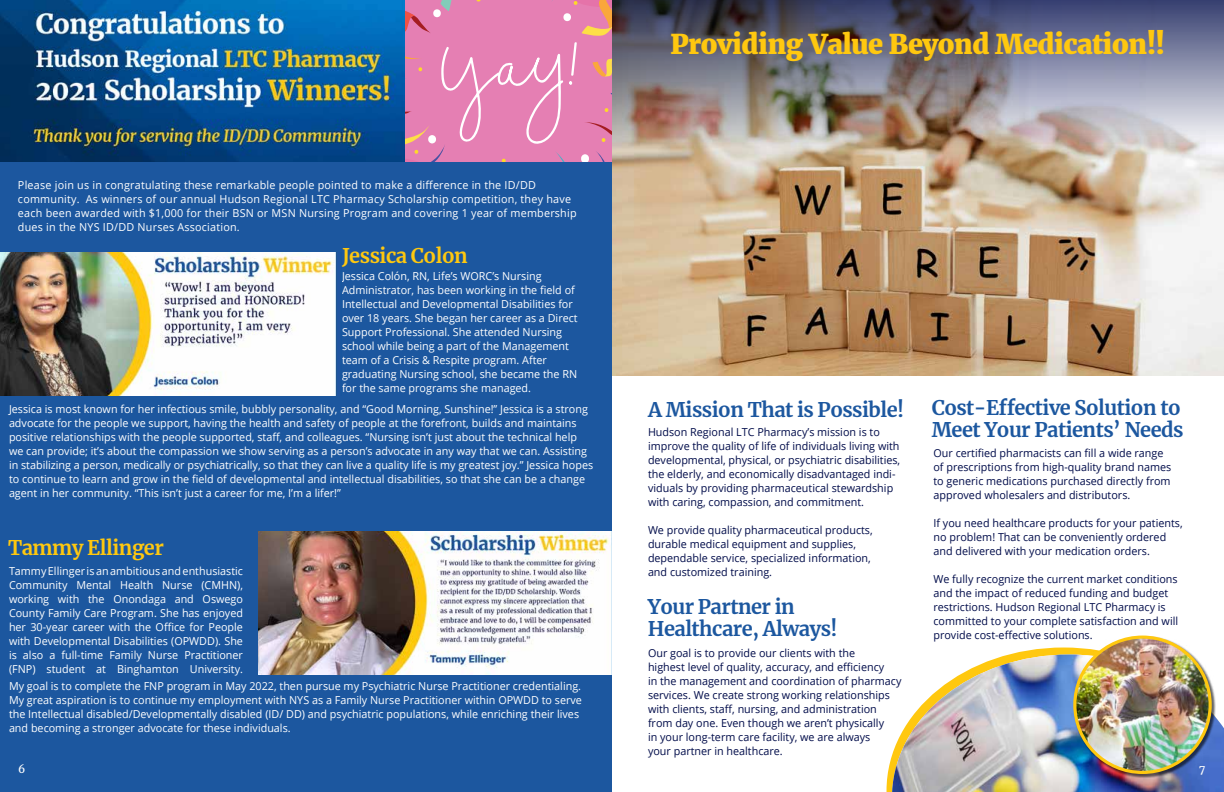
<style>
.page{position:relative;width:1224px;height:792px;background:#fff}
.page>*{position:absolute;margin:0;border:0;box-sizing:border-box;transform-origin:0 0}
.t1{font:800 27px "Merriweather";letter-spacing:-.02em;color:#ffc80f}
.t2{font:700 20px/22px "Merriweather";letter-spacing:-.025em;color:#1c579f}
.t3{font:700 20px "Merriweather";letter-spacing:-.025em;color:#ffc80f}
.t4{font:11px/14px "Open Sans";color:#fff}
.t5{font:11px/14px "Open Sans";color:#000c4a}
.t6{font:11px/14px "Open Sans";letter-spacing:.02em;color:#fff}
.t7{font:11px "Merriweather";color:#fff}
</style>
<div class="page">
<div style="left:0;top:0;width:612px;height:792px;background:#1c579f"></div>
<img style="left:612px;top:176px;width:612px;height:200px">
<img style="left:612px;top:0;width:612px;height:176px">
<svg style="left:887px;top:648px;width:187px;height:144px"></svg>
<img style="left:892px;top:655px;width:332px;height:137px">
<div style="left:1074px;top:636px;width:142px;height:142px;background:#000;opacity:.61"></div>
<img style="left:1075px;top:637px;width:135px;height:135px;border-radius:68px">
<div style="left:1073px;top:636px;width:139px;height:138px;border:3px solid #ffc80f;border-radius:50%"></div>
<img style="left:0;top:0;width:405px;height:162px">
<svg style="left:405px;top:0;width:207px;height:162px;background:#e585b3"></svg>
<img style="left:0;top:252px;width:337px;height:144px">
<img style="left:258px;top:531px;width:354px;height:144px">
<p class="t6" style="left:18px;top:178px;width:560px">Please join us in congratulating these remarkable people pointed to make a difference in the ID/DD community. As winners of our annual Hudson Regional LTC Pharmacy Scholarship competition, they have each been awarded with $1,000 for their BSN or MSN Nursing Program and covering 1 year of membership dues in the NYS ID/DD Nurses Association.</p>
<h2 class="t3" style="left:342px;top:242px;width:127px">Jessica Colon</h2>
<p class="t4" style="left:342px;top:269px;width:237px">Jessica Colón, RN, Life’s WORC’s Nursing Administrator, has been working in the field of Intellectual and Developmental Disabilities for over 18 years. She began her career as a Direct Support Professional. She attended Nursing school while being a part of the Management team of a Crisis &amp; Respite program. After graduating Nursing school, she became the RN for the same programs she managed.</p>
<p class="t4" style="left:9px;top:402px;width:586px">Jessica is most known for her infectious smile, bubbly personality, and “Good Morning, Sunshine!” Jessica is a strong advocate for the people we support, having the health and safety of people at the forefront, builds and maintains positive relationships with the people supported, staff, and colleagues. “Nursing isn’t just about the technical help we can provide; it’s about the compassion we show serving as a person’s advocate in any way that we can. Assisting in stabilizing a person, medically or psychiatrically, so that they can live a quality life is my greatest joy.” Jessica hopes to continue to learn and grow in the field of developmental and intellectual disabilities, so that she can be a change agent in her community. “This isn’t just a career for me, I’m a lifer!”</p>
<h2 class="t3" style="left:8px;top:534px;width:157px">Tammy Ellinger</h2>
<p class="t4" style="left:9px;top:564px;width:236px;text-align:justify">Tammy Ellinger is an ambitious and enthusiastic Community Mental Health Nurse (CMHN), working with the Onondaga and Oswego County Family Care Program. She has enjoyed her 30-year career with the Office for People with Developmental Disabilities (OPWDD). She is also a full-time Family Nurse Practitioner (FNP) student at Binghamton University.</p>
<p class="t4" style="left:9px;top:679px;width:574px">My goal is to complete the FNP program in May 2022, then pursue my Psychiatric Nurse Practitioner credentialing.<br>My great aspiration is to continue my employment with NYS as a Family Nurse Practitioner within OPWDD to serve the Intellectual disabled/Developmentally disabled (ID/ DD) and psychiatric populations, while enriching their lives and becoming a stronger advocate for these individuals.</p>
<h1 class="t1" style="left:671px;top:27px;width:496px">Providing Value Beyond Medication!!</h1>
<h2 class="t2" style="left:648px;top:398px;width:258px">A Mission That is Possible!</h2>
<p class="t5" style="left:648px;top:425px;width:254px">Hudson Regional LTC Pharmacy’s mission is to improve the quality of life of individuals living with developmental, physical, or psychiatric disabilities, the elderly, and economically disadvantaged indi&shy;viduals by providing pharmaceutical stewardship with caring, compassion, and commitment.</p>
<p class="t5" style="left:648px;top:523px;width:226px">We provide quality pharmaceutical products, durable medical equipment and supplies, dependable service, specialized information, and customized training.</p>
<h2 class="t2" style="left:648px;top:595px;width:191px">Your Partner in<br>Healthcare, Always!</h2>
<p class="t5" style="left:648px;top:646px;width:255px">Our goal is to provide our clients with the<br>highest level of quality, accuracy, and efficiency<br>in the management and coordination of pharmacy services. We create strong working relationships with clients, staff, nursing, and administration from day one. Even though we aren’t physically<br>in your long-term care facility, we are always<br>your partner in healthcare.</p>
<h2 class="t2" style="left:932px;top:397px;width:254px">Cost-Effective Solution to<br>Meet Your Patients’ Needs</h2>
<p class="t5" style="left:933px;top:446px;width:239px">Our certified pharmacists can fill a wide range of prescriptions from high-quality brand names to generic medications purchased directly from approved wholesalers and distributors.</p>
<p class="t5" style="left:933px;top:516px;width:251px">If you need healthcare products for your patients, no problem! That can be conveniently ordered and delivered with your medication orders.</p>
<p class="t5" style="left:933px;top:572px;width:246px">We fully recognize the current market conditions and the impact of reduced funding and budget restrictions. Hudson Regional LTC Pharmacy is committed to your complete satisfaction and will provide cost-effective solutions.</p>
<p class="t7" style="left:18px;top:762px;width:9px">6</p>
<p class="t7" style="left:1199px;top:762px;width:8px">7</p>
</div>
